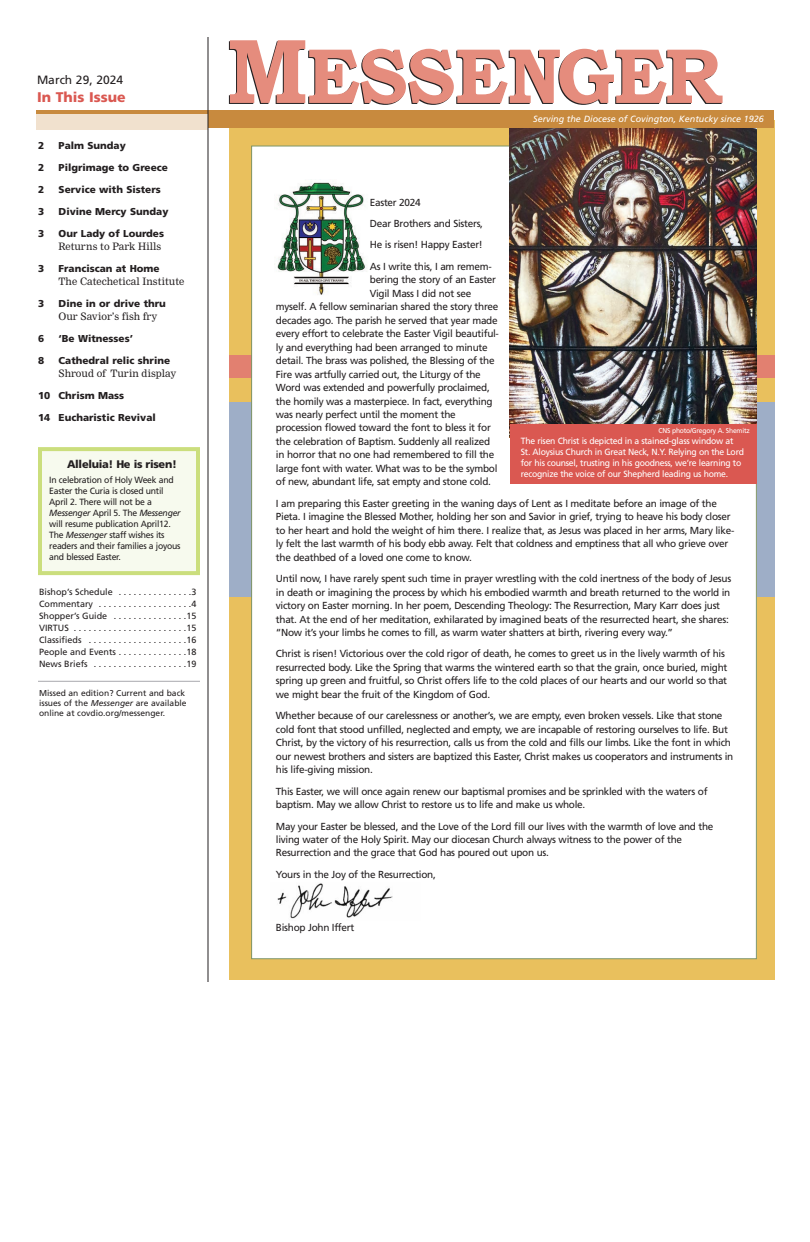
<style>
.page{position:relative;width:810px;height:1242px;background:#fff}
.page>*{position:absolute;margin:0;border:0;box-sizing:border-box;transform-origin:0 0}
.t1{font:700 78.2px "Bookman Old Style";letter-spacing:-.015em;color:#231f20;scale:.95 1}
.t2{font:900 14px "Frutiger";color:#da5851}
.t3{font:12px "Frutiger";color:#231f20}
.t4{font:900 11px "Frutiger";letter-spacing:-.03em;color:#231f20}
.t5{font:10.2px/13.5px "Frutiger";letter-spacing:-.03em;color:#231f20}
.t6{font:900 10px/13px "Frutiger";color:#231f20}
.t7{font:10px/13px "Nimrod";color:#231f20}
.t8{font:9px "Frutiger";color:#231f20}
.t9{font:9px/11px "Frutiger";letter-spacing:-.03em;color:#231f20;scale:.96 1}
.t10{font:9px/11px "Frutiger";letter-spacing:-.03em;color:#fff;scale:.96 1}
.t11{font:italic 9px "Frutiger";color:#fff}
.t12{font:8.5px/10px "Frutiger";color:#231f20}
.t13{font:7px "Frutiger";letter-spacing:-.03em;color:#fff;scale:.96 1}
.s1{font-family:"Frutiger";font-weight:900}
.s2{font-family:"Nimrod";font-weight:400}
.s3{font-style:italic}
.s4{font-size:92px}
</style>
<div class="page">
<div style="left:230px;top:120px;width:545px;height:860px;background:#e9c05d"></div>
<div style="left:230px;top:355px;width:545px;height:23px;background:#e28070"></div>
<div style="left:230px;top:402px;width:545px;height:194px;background:#9eaec7"></div>
<div style="left:252px;top:146px;width:504px;height:812px;background:#fff"></div>
<img style="left:277px;top:182px;width:90px;height:113px">
<img style="left:277px;top:883px;width:116px;height:36px">
<div style="left:42px;top:451px;width:154px;height:120px;background:#f7faee"></div>
<div style="left:38px;top:447px;width:162px;height:128px;border:4px solid #cbde7d"></div>
<hr style="left:38px;top:681px;width:162px;height:1px;background:#a8a9ad">
<div style="left:208px;top:110px;width:566px;height:18px;background:#c88a3e"></div>
<div style="left:36px;top:110px;width:172px;height:19px;background:#f1e1ce"></div>
<hr style="left:36px;top:110px;width:738px;height:4px;background:#c88a3e">
<hr style="left:208px;top:37px;width:1px;height:945px;background:#231f20">
<img style="left:510px;top:128px;width:247px;height:297px">
<div style="left:510px;top:425px;width:247px;height:59px;background:#da5851"></div>
<p class="t3" style="left:37px;top:74px;width:88px">March 29, 2024</p>
<p class="t2" style="left:37px;top:91px;width:90px">In This Issue</p>
<p class="t6" style="left:38px;top:140px;width:8px">2</p>
<p class="t6" style="left:59px;top:140px;width:69px">Palm Sunday</p>
<p class="t6" style="left:38px;top:162px;width:8px">2</p>
<p class="t6" style="left:59px;top:162px;width:111px">Pilgrimage to Greece</p>
<p class="t6" style="left:38px;top:184px;width:8px">2</p>
<p class="t6" style="left:59px;top:184px;width:104px">Service with Sisters</p>
<p class="t6" style="left:38px;top:206px;width:8px">3</p>
<p class="t6" style="left:59px;top:206px;width:111px">Divine Mercy Sunday</p>
<p class="t6" style="left:38px;top:228px;width:8px">3</p>
<p class="t7" style="left:59px;top:227px;width:107px"><span class="s1">Our Lady of Lourdes<br></span>Returns to Park Hills</p>
<p class="t6" style="left:38px;top:263px;width:8px">3</p>
<p class="t7" style="left:59px;top:262px;width:127px"><span class="s1">Franciscan at Home<br></span>The Catechetical Institute</p>
<p class="t6" style="left:38px;top:298px;width:8px">3</p>
<p class="t7" style="left:59px;top:297px;width:109px"><span class="s1">Dine in or drive thru<br></span>Our Savior’s fish fry</p>
<p class="t6" style="left:38px;top:333px;width:8px">6</p>
<p class="t6" style="left:59px;top:333px;width:76px">‘Be Witnesses’</p>
<p class="t6" style="left:38px;top:355px;width:8px">8</p>
<p class="t6" style="left:59px;top:355px;width:119px">Cathedral relic shrine<br><span class="s2">Shroud of Turin display</span></p>
<p class="t6" style="left:38px;top:390px;width:88px">10 Chrism Mass</p>
<p class="t6" style="left:38px;top:412px;width:119px">14 Eucharistic Revival</p>
<p class="t4" style="left:67px;top:460px;width:111px">Alleluia! He is risen!</p>
<p class="t9" style="left:49px;top:475px;width:138px">In celebration of Holy Week and<br>Easter the Curia is closed until<br>April 2. There will not be a<br><span class="s3">Messenger</span> April 5. The <span class="s3">Messenger </span>will resume publication April12.<br>The <span class="s3">Messenger</span> staff wishes its readers and their families a joyous and blessed Easter.</p>
<p class="t8" style="left:39px;top:588px;width:159px">Bishop’s Schedule . . . . . . . . . . . . . . .3</p>
<p class="t8" style="left:39px;top:600px;width:159px">Commentary . . . . . . . . . . . . . . . . . . .4</p>
<p class="t8" style="left:39px;top:612px;width:159px">Shopper’s Guide . . . . . . . . . . . . . . .15</p>
<p class="t8" style="left:39px;top:624px;width:159px">VIRTUS . . . . . . . . . . . . . . . . . . . . . . .15</p>
<p class="t8" style="left:39px;top:636px;width:159px">Classifieds . . . . . . . . . . . . . . . . . . . .16</p>
<p class="t8" style="left:39px;top:648px;width:159px">People and Events . . . . . . . . . . . . . .18</p>
<p class="t8" style="left:39px;top:660px;width:159px">News Briefs . . . . . . . . . . . . . . . . . . .19</p>
<p class="t12" style="left:39px;top:689px;width:149px">Missed an edition? Current and back issues of the <span class="s3">Messenger</span> are available online at covdio.org/messenger.</p>
<p class="t1" style="left:226px;top:30px;width:524px"><span class="s4">M</span>ESSENGER</p>
<p class="t11" style="left:533px;top:115px;width:232px">Serving the Diocese of Covington, Kentucky since 1926</p>
<p class="t5" style="left:370px;top:196px;width:52px">Easter 2024</p>
<p class="t5" style="left:370px;top:217px;width:115px">Dear Brothers and Sisters,</p>
<p class="t5" style="left:370px;top:239px;width:114px">He is risen! Happy Easter!</p>
<p class="t5" style="left:370px;top:260px;width:123px">As I write this, I am remem-</p>
<p class="t5" style="left:370px;top:274px;width:128px">bering the story of an Easter</p>
<p class="t5" style="left:370px;top:287px;width:103px">Vigil Mass I did not see</p>
<p class="t5" style="left:276px;top:301px;width:224px">myself. A fellow seminarian shared the story three</p>
<p class="t5" style="left:276px;top:314px;width:223px">decades ago. The parish he served that year made</p>
<p class="t5" style="left:276px;top:328px;width:225px">every effort to celebrate the Easter Vigil beautiful-</p>
<p class="t5" style="left:276px;top:341px;width:213px">ly and everything had been arranged to minute</p>
<p class="t5" style="left:276px;top:355px;width:220px">detail. The brass was polished, the Blessing of the</p>
<p class="t5" style="left:276px;top:368px;width:206px">Fire was artfully carried out, the Liturgy of the</p>
<p class="t5" style="left:276px;top:382px;width:215px">Word was extended and powerfully proclaimed,</p>
<p class="t5" style="left:276px;top:395px;width:218px">the homily was a masterpiece. In fact, everything</p>
<p class="t5" style="left:276px;top:409px;width:181px">was nearly perfect until the moment the</p>
<p class="t5" style="left:276px;top:422px;width:217px">procession flowed toward the font to bless it for</p>
<p class="t5" style="left:276px;top:435px;width:216px">the celebration of Baptism. Suddenly all realized</p>
<p class="t5" style="left:276px;top:449px;width:220px">in horror that no one had remembered to fill the</p>
<p class="t5" style="left:276px;top:462px;width:223px">large font with water. What was to be the symbol</p>
<p class="t5" style="left:276px;top:476px;width:217px">of new, abundant life, sat empty and stone cold.</p>
<p class="t5" style="left:276px;top:497px;width:460px">I am preparing this Easter greeting in the waning days of Lent as I meditate before an image of the Pieta. I imagine the Blessed Mother, holding her son and Savior in grief, trying to heave his body closer to her heart and hold the weight of him there. I realize that, as Jesus was placed in her arms, Mary like&shy;ly felt the last warmth of his body ebb away. Felt that coldness and emptiness that all who grieve over the deathbed of a loved one come to know.</p>
<p class="t5" style="left:276px;top:573px;width:457px">Until now, I have rarely spent such time in prayer wrestling with the cold inertness of the body of Jesus in death or imagining the process by which his embodied warmth and breath returned to the world in victory on Easter morning. In her poem, Descending Theology: The Resurrection, Mary Karr does just that. At the end of her meditation, exhilarated by imagined beats of the resurrected heart, she shares: “Now it’s your limbs he comes to fill, as warm water shatters at birth, rivering every way.”</p>
<p class="t5" style="left:276px;top:648px;width:453px">Christ is risen! Victorious over the cold rigor of death, he comes to greet us in the lively warmth of his resurrected body. Like the Spring that warms the wintered earth so that the grain, once buried, might spring up green and fruitful, so Christ offers life to the cold places of our hearts and our world so that we might bear the fruit of the Kingdom of God.</p>
<p class="t5" style="left:276px;top:710px;width:459px">Whether because of our carelessness or another’s, we are empty, even broken vessels. Like that stone cold font that stood unfilled, neglected and empty, we are incapable of restoring ourselves to life. But Christ, by the victory of his resurrection, calls us from the cold and fills our limbs. Like the font in which our newest brothers and sisters are baptized this Easter, Christ makes us cooperators and instruments in his life-giving mission.</p>
<p class="t5" style="left:276px;top:785px;width:433px">This Easter, we will once again renew our baptismal promises and be sprinkled with the waters of baptism. May we allow Christ to restore us to life and make us whole.</p>
<p class="t5" style="left:276px;top:820px;width:439px">May your Easter be blessed, and the Love of the Lord fill our lives with the warmth of love and the living water of the Holy Spirit. May our diocesan Church always witness to the power of the<br>Resurrection and the grace that God has poured out upon us.</p>
<p class="t5" style="left:276px;top:868px;width:161px">Yours in the Joy of the Resurrection,</p>
<p class="t13" style="left:659px;top:428px;width:97px">CNS photo/Gregory A. Shemitz</p>
<p class="t10" style="left:521px;top:436px;width:234px">The risen Christ is depicted in a stained-glass window at St. Aloysius Church in Great Neck, N.Y. Relying on the Lord for his counsel, trusting in his goodness, we’re learning to recognize the voice of our Shepherd leading us home.</p>
<p class="t5" style="left:276px;top:922px;width:80px">Bishop John Iffert</p>
</div>
